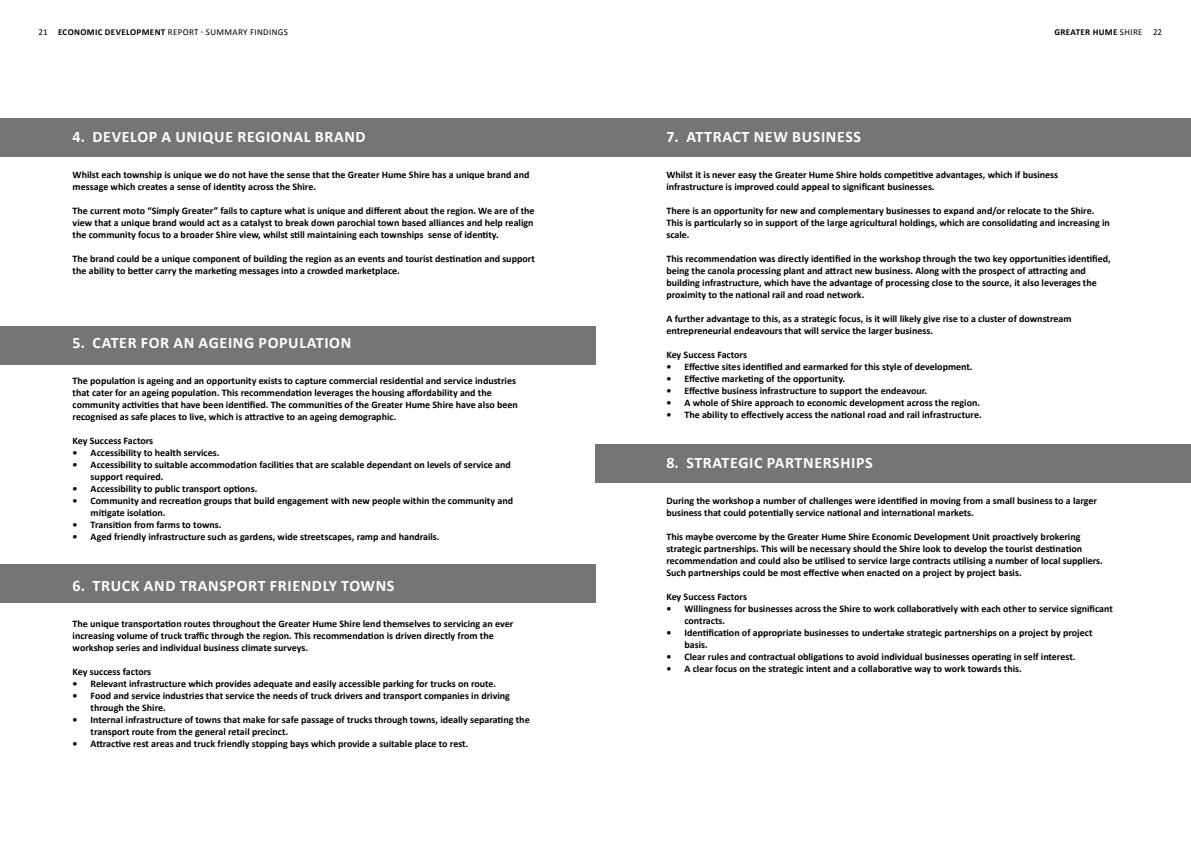
<style>
.page{position:relative;width:1191px;height:842px;background:#fff}
.page>*{position:absolute;margin:0;border:0;box-sizing:border-box;transform-origin:0 0}
.t1{font:700 16px "Calibri";letter-spacing:.04em;color:#fff}
.t2{font:700 10px/12px "Calibri";color:#000}
.t3{font:9px "Calibri";letter-spacing:.04em;color:#000}
.t4{font:700 9px "Calibri";letter-spacing:.04em;color:#000}
.s1{font-weight:700}
.s2{font-weight:400}
.s3{color:#747575}
</style>
<div class="page">
<div style="left:0;top:119px;width:595px;height:38px;background:#747575"></div>
<div style="left:0;top:326px;width:595px;height:38px;background:#747575"></div>
<div style="left:0;top:564px;width:595px;height:38px;background:#747575"></div>
<div style="left:595px;top:119px;width:596px;height:38px;background:#747575"></div>
<div style="left:595px;top:444px;width:596px;height:38px;background:#747575"></div>
<p class="t3" style="left:39px;top:26px;width:251px">21 <span class="s1">ECONOMIC DEVELOPMENT</span> REPORT - SUMMARY FINDINGS</p>
<p class="t4" style="left:1054px;top:26px;width:109px">GREATER HUME <span class="s2">SHIRE 22</span></p>
<h1 class="t1" style="left:73px;top:126px;width:402px">4. DEVELOP A UNIQUE REGIONAL BRAND <span class="s3">AND MESSAGE</span></h1>
<p class="t2" style="left:73px;top:168px;width:458px">Whilst each township is unique we do not have the sense that the Greater Hume Shire has a unique brand and message which creates a sense of identity across the Shire.</p>
<p class="t2" style="left:73px;top:204px;width:463px;text-align:justify">The current moto “Simply Greater” fails to capture what is unique and different about the region. We are of the view that a unique brand would act as a catalyst to break down parochial town based alliances and help realign the community focus to a broader Shire view, whilst still maintaining each townships sense of identity.</p>
<p class="t2" style="left:73px;top:252px;width:464px">The brand could be a unique component of building the region as an events and tourist destination and support the ability to better carry the marketing messages into a crowded marketplace.</p>
<h1 class="t1" style="left:73px;top:333px;width:280px">5. CATER FOR AN AGEING POPULATION</h1>
<p class="t2" style="left:73px;top:375px;width:447px">The population is ageing and an opportunity exists to capture commercial residential and service industries that cater for an ageing population. This recommendation leverages the housing affordability and the community activities that have been identified. The communities of the Greater Hume Shire have also been recognised as safe places to live, which is attractive to an ageing demographic.</p>
<p class="t2" style="left:73px;top:435px;width:82px">Key Success Factors</p>
<p class="t2" style="left:73px;top:447px;width:148px">• Accessibility to health services.</p>
<p class="t2" style="left:91px;top:459px;width:422px;text-indent:-18px">• Accessibility to suitable accommodation facilities that are scalable dependant on levels of service and support required.</p>
<p class="t2" style="left:73px;top:483px;width:186px">• Accessibility to public transport options.</p>
<p class="t2" style="left:91px;top:495px;width:424px;text-indent:-18px">• Community and recreation groups that build engagement with new people within the community and mitigate isolation.</p>
<p class="t2" style="left:73px;top:519px;width:150px">• Transition from farms to towns.</p>
<p class="t2" style="left:73px;top:531px;width:368px">• Aged friendly infrastructure such as gardens, wide streetscapes, ramp and handrails.</p>
<h1 class="t1" style="left:73px;top:575px;width:323px">6. TRUCK AND TRANSPORT FRIENDLY TOWNS</h1>
<p class="t2" style="left:73px;top:617px;width:442px">The unique transportation routes throughout the Greater Hume Shire lend themselves to servicing an ever increasing volume of truck traffic through the region. This recommendation is driven directly from the workshop series and individual business climate surveys.</p>
<p class="t2" style="left:73px;top:665px;width:80px">Key success factors</p>
<p class="t2" style="left:73px;top:677px;width:425px">• Relevant infrastructure which provides adequate and easily accessible parking for trucks on route.</p>
<p class="t2" style="left:91px;top:689px;width:421px;text-indent:-18px">• Food and service industries that service the needs of truck drivers and transport companies in driving through the Shire.</p>
<p class="t2" style="left:91px;top:713px;width:440px;text-indent:-18px">• Internal infrastructure of towns that make for safe passage of trucks through towns, ideally separating the transport route from the general retail precinct.</p>
<p class="t2" style="left:73px;top:737px;width:397px">• Attractive rest areas and truck friendly stopping bays which provide a suitable place to rest.</p>
<h1 class="t1" style="left:666px;top:126px;width:196px">7. ATTRACT NEW BUSINESS</h1>
<p class="t2" style="left:666px;top:168px;width:393px">Whilst it is never easy the Greater Hume Shire holds competitive advantages, which if business infrastructure is improved could appeal to significant businesses.</p>
<p class="t2" style="left:666px;top:204px;width:445px">There is an opportunity for new and complementary businesses to expand and/or relocate to the Shire.<br>This is particularly so in support of the large agricultural holdings, which are consolidating and increasing in scale.</p>
<p class="t2" style="left:666px;top:252px;width:446px">This recommendation was directly identified in the workshop through the two key opportunities identified, being the canola processing plant and attract new business. Along with the prospect of attracting and building infrastructure, which have the advantage of processing close to the source, it also leverages the proximity to the national rail and road network.</p>
<p class="t2" style="left:666px;top:312px;width:407px">A further advantage to this, as a strategic focus, is it will likely give rise to a cluster of downstream entrepreneurial endeavours that will service the larger business.</p>
<p class="t2" style="left:666px;top:348px;width:82px">Key Success Factors</p>
<p class="t2" style="left:666px;top:360px;width:308px">• Effective sites identified and earmarked for this style of development.</p>
<p class="t2" style="left:666px;top:372px;width:180px">• Effective marketing of the opportunity.</p>
<p class="t2" style="left:666px;top:384px;width:262px">• Effective business infrastructure to support the endeavour.</p>
<p class="t2" style="left:666px;top:396px;width:315px">• A whole of Shire approach to economic development across the region.</p>
<p class="t2" style="left:666px;top:408px;width:317px">• The ability to effectively access the national road and rail infrastructure.</p>
<h1 class="t1" style="left:666px;top:453px;width:208px">8. STRATEGIC PARTNERSHIPS</h1>
<p class="t2" style="left:666px;top:495px;width:432px">During the workshop a number of challenges were identified in moving from a small business to a larger business that could potentially service national and international markets.</p>
<p class="t2" style="left:666px;top:531px;width:438px">This maybe overcome by the Greater Hume Shire Economic Development Unit proactively brokering strategic partnerships. This will be necessary should the Shire look to develop the tourist destination recommendation and could also be utilised to service large contracts utilising a number of local suppliers.<br>Such partnerships could be most effective when enacted on a project by project basis.</p>
<p class="t2" style="left:666px;top:591px;width:82px">Key Success Factors</p>
<p class="t2" style="left:684px;top:603px;width:430px;text-indent:-18px">• Willingness for businesses across the Shire to work collaboratively with each other to service significant contracts.</p>
<p class="t2" style="left:684px;top:627px;width:410px;text-indent:-18px">• Identification of appropriate businesses to undertake strategic partnerships on a project by project basis.</p>
<p class="t2" style="left:666px;top:651px;width:410px">• Clear rules and contractual obligations to avoid individual businesses operating in self interest.</p>
<p class="t2" style="left:666px;top:663px;width:357px">• A clear focus on the strategic intent and a collaborative way to work towards this.</p>
</div>
